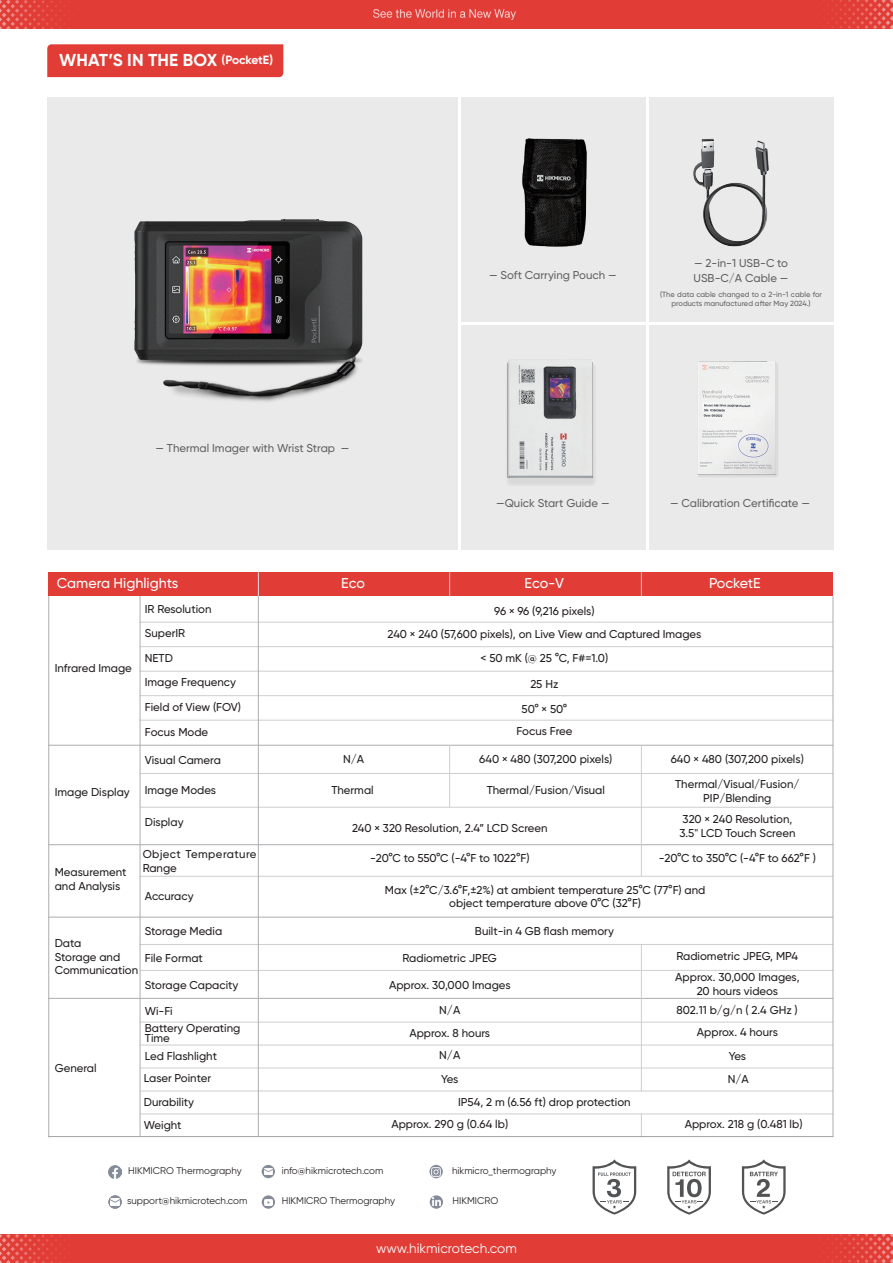
<style>
.page{position:relative;width:893px;height:1263px;background:#fff}
.page>*{position:absolute;margin:0;border:0;box-sizing:border-box;transform-origin:0 0}
.t1{font:700 17.25px "Gilroy";letter-spacing:.01em;color:#fff}
.t2{font:500 14.25px "Gilroy";color:#fff}
.t3{font:13.5px "Gilroy";color:#fff}
.t4{font:500 11.4px/13.6px "Gilroy";color:#231f20}
.t5{font:500 11.4px/15.1px "Gilroy";color:#636366}
.t6{font:500 11.4px/13.6px "Gilroy";letter-spacing:.035em;color:#231f20}
.t7{font:9.75px "Gilroy";color:#231f20}
.t8{font:500 7.5px/9px "Gilroy";color:#636366;text-align:center}
.s1{font-size:12px}
</style>
<div class="page">
<div style="left:0;top:0;width:893px;height:29px;background:#e13d36"></div>
<div style="left:0;top:1234px;width:893px;height:29px;background:#e13d36"></div>
<img style="left:374px;top:9px;width:142px;height:11px">
<img style="left:0;top:0;width:65px;height:29px">
<img style="left:823px;top:0;width:70px;height:29px">
<img style="left:0;top:1234px;width:65px;height:29px">
<img style="left:823px;top:1234px;width:70px;height:29px">
<svg style="left:742px;top:1159px;width:44px;height:55px"></svg>
<svg style="left:593px;top:1159px;width:43px;height:55px"></svg>
<svg style="left:667px;top:1159px;width:44px;height:55px"></svg>
<svg style="left:109px;top:1165px;width:13px;height:13px"></svg>
<svg style="left:262px;top:1165px;width:13px;height:13px"></svg>
<svg style="left:264px;top:1168px;width:8px;height:7px"></svg>
<svg style="left:429px;top:1165px;width:14px;height:13px"></svg>
<svg style="left:432px;top:1167px;width:9px;height:9px"></svg>
<svg style="left:430px;top:1195px;width:13px;height:14px"></svg>
<svg style="left:433px;top:1198px;width:8px;height:8px"></svg>
<svg style="left:262px;top:1195px;width:13px;height:14px"></svg>
<svg style="left:264px;top:1199px;width:9px;height:6px"></svg>
<svg style="left:108px;top:1195px;width:14px;height:14px"></svg>
<svg style="left:111px;top:1199px;width:8px;height:6px"></svg>
<div style="left:48px;top:572px;width:785px;height:24px;background:#e13d36"></div>
<hr style="left:140px;top:646px;width:693px;height:1px;background:#cdcecf">
<hr style="left:48px;top:745px;width:785px;height:1px;background:#acadb0">
<hr style="left:140px;top:695px;width:693px;height:1px;background:#cdcecf">
<hr style="left:140px;top:944px;width:693px;height:1px;background:#cdcecf">
<hr style="left:140px;top:773px;width:693px;height:1px;background:#cdcecf">
<hr style="left:140px;top:807px;width:693px;height:1px;background:#cdcecf">
<hr style="left:140px;top:876px;width:693px;height:1px;background:#cdcecf">
<hr style="left:140px;top:671px;width:693px;height:1px;background:#cdcecf">
<hr style="left:140px;top:622px;width:693px;height:1px;background:#cdcecf">
<hr style="left:48px;top:917px;width:785px;height:1px;background:#acadb0">
<hr style="left:48px;top:998px;width:785px;height:1px;background:#acadb0">
<hr style="left:140px;top:720px;width:693px;height:1px;background:#cdcecf">
<hr style="left:140px;top:970px;width:693px;height:1px;background:#cdcecf">
<hr style="left:140px;top:1022px;width:693px;height:1px;background:#cdcecf">
<hr style="left:140px;top:1045px;width:693px;height:1px;background:#cdcecf">
<hr style="left:140px;top:1068px;width:693px;height:1px;background:#cdcecf">
<hr style="left:140px;top:1091px;width:693px;height:1px;background:#cdcecf">
<hr style="left:140px;top:1114px;width:693px;height:1px;background:#cdcecf">
<hr style="left:48px;top:844px;width:785px;height:1px;background:#acadb0">
<hr style="left:140px;top:596px;width:1px;height:541px;background:#acadb0">
<hr style="left:48px;top:596px;width:1px;height:541px;background:#acadb0">
<hr style="left:833px;top:596px;width:1px;height:541px;background:#acadb0">
<hr style="left:258px;top:596px;width:1px;height:541px;background:#acadb0">
<svg style="left:641px;top:572px;width:1px;height:24px"></svg>
<hr style="left:641px;top:745px;width:1px;height:131px;background:#cdcecf">
<hr style="left:641px;top:945px;width:1px;height:147px;background:#cdcecf">
<svg style="left:641px;top:1113px;width:1px;height:23px"></svg>
<svg style="left:449px;top:572px;width:1px;height:24px"></svg>
<hr style="left:449px;top:745px;width:1px;height:62px;background:#cdcecf">
<svg style="left:258px;top:572px;width:1px;height:24px"></svg>
<div style="left:461px;top:97px;width:185px;height:225px;background:#eaeaea"></div>
<div style="left:461px;top:325px;width:185px;height:225px;background:#eaeaea"></div>
<div style="left:649px;top:97px;width:185px;height:225px;background:#eaeaea"></div>
<div style="left:649px;top:325px;width:185px;height:225px;background:#eaeaea"></div>
<div style="left:47px;top:97px;width:411px;height:453px;background:#eaeaea"></div>
<img style="left:134px;top:220px;width:229px;height:182px">
<img style="left:522px;top:138px;width:65px;height:108px">
<img style="left:693px;top:138px;width:76px;height:109px">
<img style="left:507px;top:359px;width:88px;height:126px">
<img style="left:698px;top:362px;width:80px;height:115px">
<div style="left:47px;top:44px;width:236px;height:33px;background:#e13d36"></div>
<hr style="left:48px;top:1136px;width:785px;height:1px;background:#a3a4a7">
<h1 class="t1" style="left:59px;top:49px;width:215px">WHAT’S IN THE BOX <span class="s1">(PocketE)</span></h1>
<p class="t5" style="left:156px;top:440px;width:195px">— Thermal Imager with Wrist Strap —</p>
<p class="t5" style="left:489px;top:267px;width:129px">— Soft Carrying Pouch —</p>
<p class="t5" style="left:694px;top:255px;width:96px">— 2-in-1 USB-C to<br>USB-C/A Cable —</p>
<p class="t8" style="left:660px;top:290px;width:163px">(The data cable changed to a 2-in-1 cable for products manufactured after May 2024.)</p>
<p class="t5" style="left:496px;top:495px;width:115px">—Quick Start Guide —</p>
<p class="t5" style="left:670px;top:495px;width:142px">— Calibration Certificate —</p>
<p class="t2" style="left:57px;top:575px;width:123px">Camera Highlights</p>
<p class="t2" style="left:341px;top:575px;width:25px">Eco</p>
<p class="t2" style="left:525px;top:575px;width:41px">Eco-V</p>
<p class="t2" style="left:709px;top:575px;width:53px">PocketE</p>
<p class="t4" style="left:55px;top:661px;width:79px">Infrared Image</p>
<p class="t4" style="left:55px;top:785px;width:77px">Image Display</p>
<p class="t4" style="left:145px;top:597px;width:98px;line-height:24.5px">IR Resolution<br>SuperIR<br>NETD<br>Image Frequency<br>Field of View (FOV)<br>Focus Mode</p>
<p class="t4" style="left:145px;top:753px;width:78px">Visual Camera</p>
<p class="t4" style="left:145px;top:783px;width:73px">Image Modes</p>
<p class="t4" style="left:145px;top:815px;width:40px">Display</p>
<p class="t6" style="left:143px;top:847px;width:115px">Object Temperature<br>Range</p>
<p class="t4" style="left:55px;top:865px;width:73px">Measurement and Analysis</p>
<p class="t4" style="left:145px;top:889px;width:50px">Accuracy</p>
<p class="t4" style="left:145px;top:924px;width:79px">Storage Media</p>
<p class="t4" style="left:145px;top:951px;width:60px">File Format</p>
<p class="t4" style="left:145px;top:978px;width:95px">Storage Capacity</p>
<p class="t4" style="left:145px;top:1003px;width:97px;line-height:16px">Wi-Fi<br>Battery Operating</p>
<p class="t4" style="left:145px;top:1029px;width:74px;line-height:17.7px">Time<br>Led Flashlight</p>
<p class="t4" style="left:144px;top:1066px;width:69px;line-height:24.2px">Laser Pointer<br>Durability</p>
<p class="t4" style="left:144px;top:1118px;width:39px">Weight</p>
<p class="t4" style="left:55px;top:936px;width:85px">Data<br>Storage and<br>Communication</p>
<p class="t4" style="left:55px;top:1061px;width:43px">General</p>
<p class="t4" style="left:388px;top:599px;width:315px;line-height:23.7px;text-align:center">96 × 96 (9,216 pixels)<br>240 × 240 (57,600 pixels), on Live View and Captured Images &lt; 50 mK (@ 25 °C, F#=1.0)</p>
<p class="t4" style="left:530px;top:677px;width:30px">25 Hz</p>
<p class="t4" style="left:516px;top:698px;width:58px;line-height:22.2px;text-align:center">50° × 50°<br>Focus Free</p>
<p class="t4" style="left:479px;top:752px;width:135px">640 × 480 (307,200 pixels)</p>
<p class="t4" style="left:487px;top:783px;width:120px">Thermal/Fusion/Visual</p>
<p class="t4" style="left:343px;top:752px;width:23px">N/A</p>
<p class="t4" style="left:331px;top:783px;width:44px">Thermal</p>
<p class="t4" style="left:352px;top:821px;width:197px">240 × 320 Resolution, 2.4” LCD Screen</p>
<p class="t4" style="left:370px;top:851px;width:161px">-20°C to 550°C (-4°F to 1022°F)</p>
<p class="t4" style="left:671px;top:752px;width:135px">640 × 480 (307,200 pixels)</p>
<p class="t4" style="left:675px;top:777px;width:126px;text-align:center">Thermal/Visual/Fusion/<br>PIP/Blending</p>
<p class="t4" style="left:679px;top:812px;width:117px">320 × 240 Resolution,<br>3.5" LCD Touch Screen</p>
<p class="t4" style="left:659px;top:851px;width:159px">-20°C to 350°C (-4°F to 662°F )</p>
<p class="t4" style="left:385px;top:882px;width:322px;text-align:center">Max (±2°C/3.6°F,±2%) at ambient temperature 25°C (77°F) and object temperature above 0°C (32°F)</p>
<p class="t4" style="left:475px;top:924px;width:141px">Built-in 4 GB flash memory</p>
<p class="t4" style="left:403px;top:951px;width:96px">Radiometric JPEG</p>
<p class="t4" style="left:389px;top:977px;width:123px">Approx. 30,000 Images</p>
<p class="t4" style="left:439px;top:1003px;width:23px">N/A</p>
<p class="t4" style="left:409px;top:1026px;width:82px">Approx. 8 hours</p>
<p class="t4" style="left:439px;top:1042px;width:23px;line-height:24.3px">N/A<br>Yes</p>
<p class="t4" style="left:458px;top:1095px;width:174px">IP54, 2 m (6.56 ft) drop protection</p>
<p class="t4" style="left:391px;top:1117px;width:118px">Approx. 290 g (0.64 lb)</p>
<p class="t4" style="left:676px;top:949px;width:123px">Radiometric JPEG, MP4</p>
<p class="t4" style="left:675px;top:970px;width:126px;text-align:center">Approx. 30,000 Images,<br>20 hours videos</p>
<p class="t4" style="left:677px;top:1003px;width:123px">802.11 b/g/n ( 2.4 GHz )</p>
<p class="t4" style="left:697px;top:1020px;width:83px;line-height:24px;text-align:center">Approx. 4 hours<br>Yes</p>
<p class="t4" style="left:728px;top:1072px;width:23px">N/A</p>
<p class="t4" style="left:685px;top:1117px;width:119px">Approx. 218 g (0.481 lb)</p>
<p class="t7" style="left:128px;top:1165px;width:115px">HIKMICRO Thermography</p>
<p class="t7" style="left:282px;top:1165px;width:103px">info@hikmicrotech.com</p>
<p class="t7" style="left:452px;top:1165px;width:106px">hikmicro_thermography</p>
<p class="t7" style="left:127px;top:1194px;width:122px">support@hikmicrotech.com</p>
<p class="t7" style="left:282px;top:1194px;width:115px">HIKMICRO Thermography</p>
<p class="t7" style="left:453px;top:1194px;width:47px">HIKMICRO</p>
<p class="t3" style="left:376px;top:1240px;width:142px">www.hikmicrotech.com</p>
</div>
